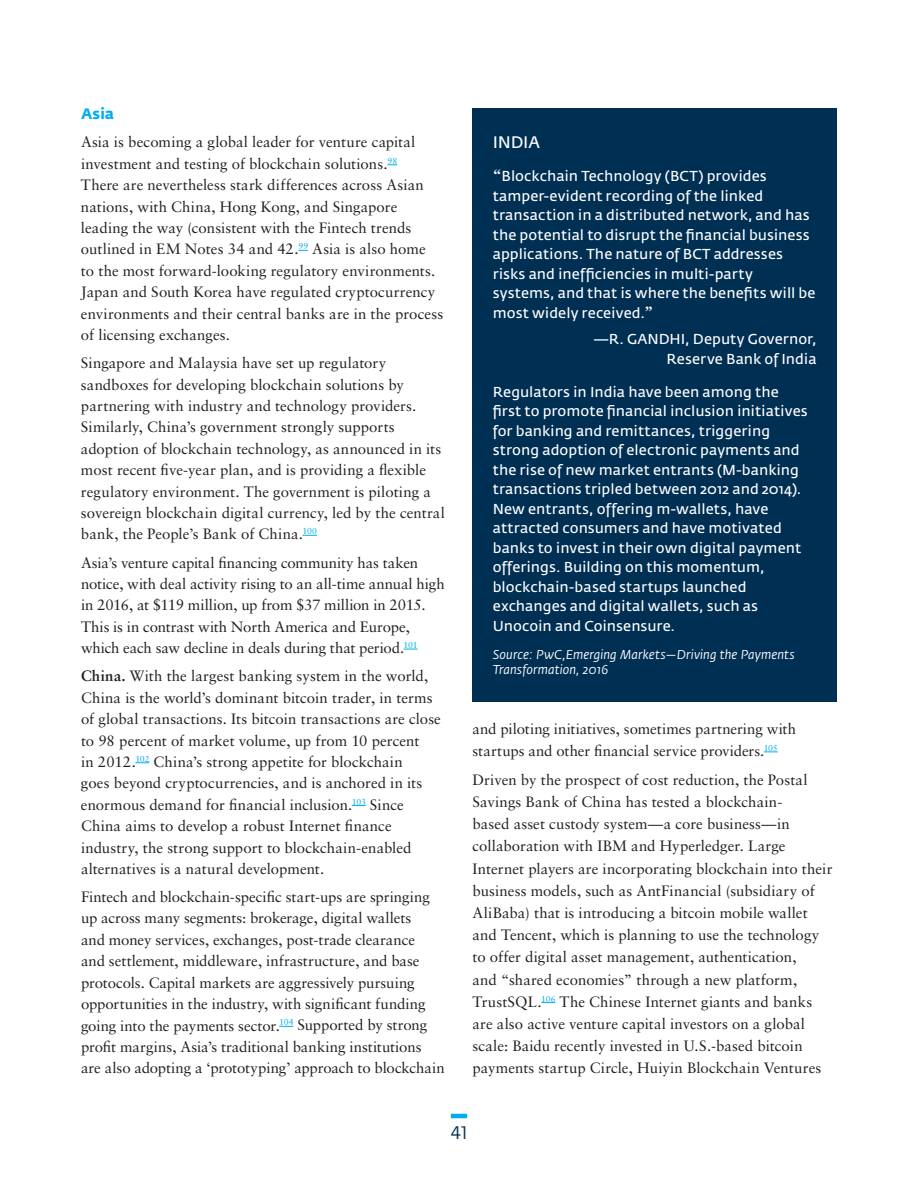
<style>
.page{position:relative;width:918px;height:1188px;background:#fff}
.page>*{position:absolute;margin:0;border:0;box-sizing:border-box;transform-origin:0 0}
.t1{font:18px "Fedra Sans Std";color:#002f54}
.t2{font:16.5px "Fedra Sans";letter-spacing:-.01em;color:#fff}
.t3{font:15px/21.5px "Sabon LT";color:#231f20}
.t4{font:700 15px "Fedra Sans";color:#00aeef}
.t5{font:14.25px/19.5px "Fedra Sans";letter-spacing:.005em;color:#fff}
.t6{font:italic 12.75px/15px "Fedra Sans Std";letter-spacing:.01em;color:#fff}
.s1{font-weight:700}
.s2{font-family:"Sabon LT";font-weight:700;font-size:16.5px}
</style>
<div class="page">
<hr style="left:451px;top:1114px;width:16px;height:4px;background:#00aeef">
<svg style="left:302px;top:535px;width:15px;height:1px"></svg>
<svg style="left:404px;top:649px;width:14px;height:1px"></svg>
<svg style="left:135px;top:763px;width:14px;height:1px"></svg>
<svg style="left:352px;top:805px;width:14px;height:1px"></svg>
<svg style="left:279px;top:1026px;width:14px;height:1px"></svg>
<svg style="left:764px;top:752px;width:14px;height:1px"></svg>
<svg style="left:541px;top:1002px;width:14px;height:1px"></svg>
<div style="left:472px;top:108px;width:365px;height:594px;background:#002f54"></div>
<p class="t4" style="left:81px;top:105px;width:35px">Asia</p>
<p class="t3" style="left:81px;top:131px;width:364px">Asia is becoming a global leader for venture capital investment and testing of blockchain solutions.<sup>98<br></sup>There are nevertheless stark differences across Asian nations, with China, Hong Kong, and Singapore leading the way (consistent with the Fintech trends outlined in EM Notes 34 and 42.<sup>99</sup> Asia is also home<br>to the most forward-looking regulatory environments.<br>Japan and South Korea have regulated cryptocurrency environments and their central banks are in the process of licensing exchanges.</p>
<p class="t3" style="left:81px;top:352px;width:365px">Singapore and Malaysia have set up regulatory sandboxes for developing blockchain solutions by partnering with industry and technology providers.<br>Similarly, China’s government strongly supports adoption of blockchain technology, as announced in its most recent five-year plan, and is providing a flexible regulatory environment. The government is piloting a sovereign blockchain digital currency, led by the central bank, the People’s Bank of China.<sup>100</sup></p>
<p class="t3" style="left:81px;top:551px;width:365px">Asia’s venture capital financing community has taken notice, with deal activity rising to an all-time annual high in 2016, at $119 million, up from $37 million in 2015.<br>This is in contrast with North America and Europe, which each saw decline in deals during that period.<sup>101</sup></p>
<p class="t3" style="left:81px;top:665px;width:361px"><span class="s1">China.</span> With the largest banking system in the world, China is the world’s dominant bitcoin trader, in terms of global transactions. Its bitcoin transactions are close to 98 percent of market volume, up from 10 percent<br>in 2012.<sup>102</sup> China’s strong appetite for blockchain<br>goes beyond cryptocurrencies, and is anchored in its enormous demand for financial inclusion.<sup>103</sup> Since China aims to develop a robust Internet finance industry, the strong support to blockchain-enabled alternatives is a natural development.</p>
<p class="t3" style="left:81px;top:886px;width:365px">Fintech and blockchain-specific start-ups are springing up across many segments: brokerage, digital wallets<br>and money services, exchanges, post-trade clearance<br>and settlement, middleware, infrastructure, and base protocols. Capital markets are aggressively pursuing opportunities in the industry, with significant funding going into the payments sector.<sup>104</sup> Supported by strong profit margins, Asia’s traditional banking institutions are also adopting a ‘prototyping’ approach to blockchain</p>
<p class="t2" style="left:493px;top:134px;width:49px">INDIA</p>
<p class="t5" style="left:493px;top:167px;width:324px"><span class="s2">“</span>Blockchain Technology (BCT) provides tamper-evident recording of the linked transaction in a distributed network, and has the potential to disrupt the financial business applications. The nature of BCT addresses risks and inefficiencies in multi-party systems, and that is where the benefits will be most widely received.<span class="s2">”</span></p>
<p class="t5" style="left:594px;top:330px;width:224px;text-align:right">—R. GANDHI, Deputy Governor,<br>Reserve Bank of India</p>
<p class="t5" style="left:493px;top:382px;width:317px">Regulators in India have been among the first to promote financial inclusion initiatives for banking and remittances, triggering strong adoption of electronic payments and the rise of new market entrants (M-banking transactions tripled between 2012 and 2014).<br>New entrants, offering m-wallets, have attracted consumers and have motivated banks to invest in their own digital payment offerings. Building on this momentum, blockchain-based startups launched exchanges and digital wallets, such as Unocoin and Coinsensure.</p>
<p class="t6" style="left:493px;top:647px;width:304px">Source: PwC,Emerging Markets—Driving the Payments<br>Transformation, 2016</p>
<p class="t3" style="left:472px;top:717px;width:325px;line-height:22.2px">and piloting initiatives, sometimes partnering with startups and other financial service providers.<sup>105</sup></p>
<p class="t3" style="left:472px;top:768px;width:362px;line-height:22.2px">Driven by the prospect of cost reduction, the Postal Savings Bank of China has tested a blockchain-<br>based asset custody system—a core business—in collaboration with IBM and Hyperledger. Large Internet players are incorporating blockchain into their business models, such as AntFinancial (subsidiary of AliBaba) that is introducing a bitcoin mobile wallet and Tencent, which is planning to use the technology to offer digital asset management, authentication,<br>and “shared economies” through a new platform, TrustSQL.<sup>106</sup> The Chinese Internet giants and banks are also active venture capital investors on a global scale: Baidu recently invested in U.S.-based bitcoin payments startup Circle, Huiyin Blockchain Ventures</p>
<p class="t1" style="left:451px;top:1121px;width:18px">41</p>
</div>
